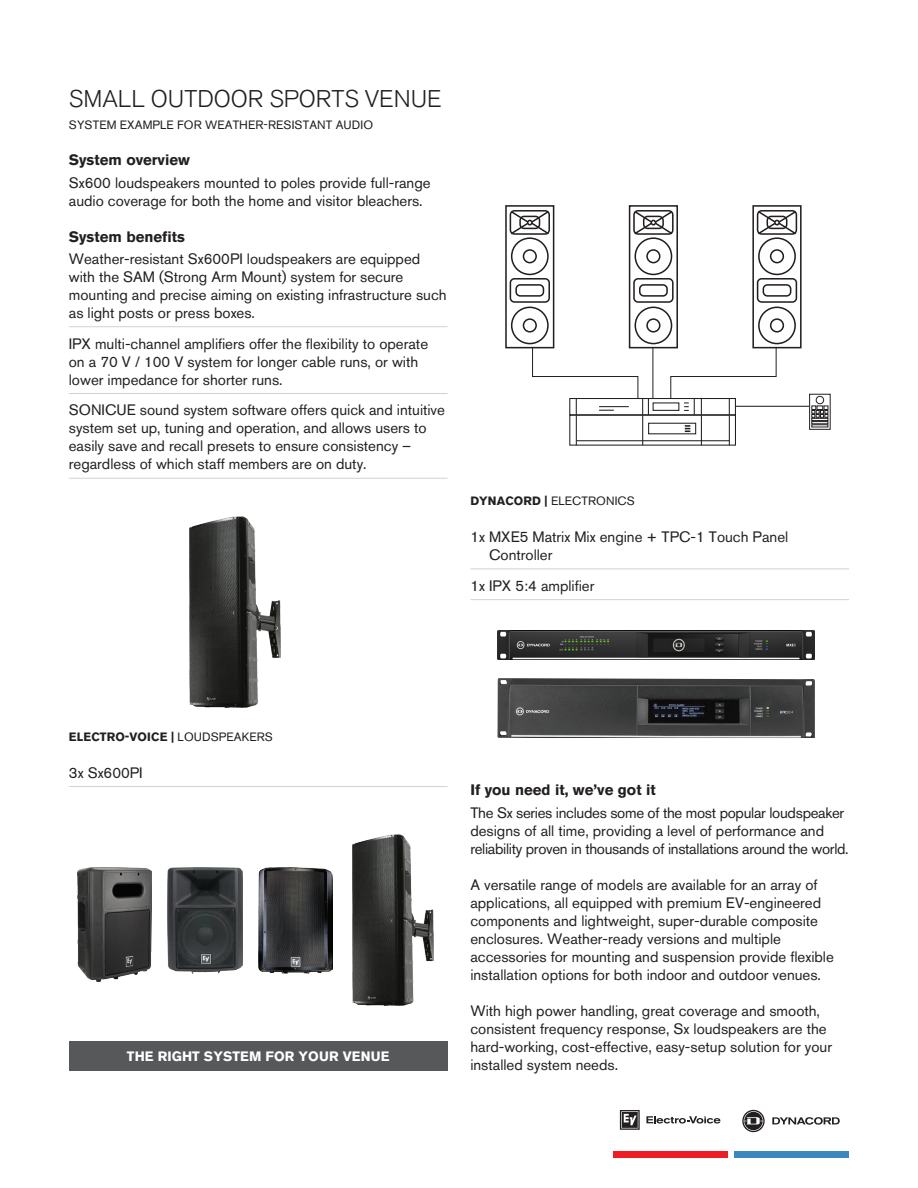
<style>
.page{position:relative;width:918px;height:1188px;background:#fff}
.page>*{position:absolute;margin:0;border:0;box-sizing:border-box;transform-origin:0 0}
.simple_paragraph{font:300 24px "Akzidenz Grotesk Pro";color:#231f20}
.feature_paragraph{font:15px/18px "Akzidenz Grotesk Pro";color:#231f20}
.simple_paragraph-2{font:15px/18px "Akzidenz Grotesk Pro";letter-spacing:-.02em;color:#231f20}
.simple_paragraph-3{font:15px/18px "Akzidenz Grotesk Pro";color:#231f20}
.t1{font:700 15px "Akzidenz Grotesk Pro";color:#231f20}
.t2{font:700 13.5px "Akzidenz Grotesk Pro";letter-spacing:.01em;color:#fff}
.simple_paragraph-4{font:12px "Akzidenz Grotesk Pro";letter-spacing:.01em;color:#231f20}
.t3{font:700 12px "Akzidenz Grotesk Pro";letter-spacing:.01em;color:#231f20}
.s1{font-weight:700}
.s2{font-weight:400}
</style>
<div class="page">
<img style="left:189px;top:517px;width:91px;height:190px">
<img style="left:353px;top:835px;width:81px;height:170px">
<img style="left:77px;top:867px;width:75px;height:115px">
<img style="left:168px;top:867px;width:74px;height:106px">
<img style="left:258px;top:867px;width:75px;height:106px">
<img style="left:497px;top:678px;width:318px;height:60px">
<img style="left:498px;top:631px;width:316px;height:28px">
<hr style="left:736px;top:406px;width:73px;height:1px;background:#231f20">
<svg style="left:811px;top:396px;width:18px;height:32px"></svg>
<div style="left:809px;top:394px;width:22px;height:36px;border:1px solid #231f20"></div>
<div style="left:812px;top:418px;width:16px;height:3px;border:1px solid #231f20"></div>
<div style="left:812px;top:421px;width:16px;height:3px;border:1px solid #231f20"></div>
<svg style="left:812px;top:425px;width:16px;height:2px"></svg>
<svg style="left:812px;top:406px;width:16px;height:12px"></svg>
<div style="left:816px;top:396px;width:8px;height:8px;background:#fff;border-radius:50%"></div>
<div style="left:816px;top:396px;width:8px;height:8px;border:1px solid #231f20;border-radius:50%"></div>
<div style="left:752px;top:205px;width:50px;height:143px;border:2px solid #231f20"></div>
<div style="left:758px;top:237px;width:38px;height:38px;border:2px solid #231f20;border-radius:50%"></div>
<div style="left:770px;top:249px;width:14px;height:14px;border:2px solid #231f20;border-radius:50%"></div>
<svg style="left:756px;top:210px;width:42px;height:25px"></svg>
<div style="left:757px;top:278px;width:40px;height:25px;border:2px solid #231f20;border-radius:4px"></div>
<div style="left:763px;top:284px;width:28px;height:13px;border:2px solid #231f20;border-radius:4px"></div>
<div style="left:758px;top:307px;width:38px;height:37px;border:2px solid #231f20;border-radius:50%"></div>
<div style="left:770px;top:318px;width:14px;height:15px;border:2px solid #231f20;border-radius:50%"></div>
<div style="left:629px;top:205px;width:49px;height:143px;border:2px solid #231f20"></div>
<div style="left:635px;top:237px;width:37px;height:38px;border:2px solid #231f20;border-radius:50%"></div>
<div style="left:646px;top:249px;width:15px;height:14px;border:2px solid #231f20;border-radius:50%"></div>
<svg style="left:633px;top:210px;width:41px;height:25px"></svg>
<div style="left:633px;top:278px;width:41px;height:25px;border:2px solid #231f20;border-radius:4px"></div>
<div style="left:639px;top:284px;width:29px;height:13px;border:2px solid #231f20;border-radius:4px"></div>
<div style="left:635px;top:307px;width:37px;height:37px;border:2px solid #231f20;border-radius:50%"></div>
<div style="left:646px;top:318px;width:15px;height:15px;border:2px solid #231f20;border-radius:50%"></div>
<div style="left:505px;top:205px;width:49px;height:143px;border:2px solid #231f20"></div>
<div style="left:511px;top:237px;width:38px;height:38px;border:2px solid #231f20;border-radius:50%"></div>
<div style="left:523px;top:249px;width:14px;height:14px;border:2px solid #231f20;border-radius:50%"></div>
<svg style="left:509px;top:210px;width:41px;height:25px"></svg>
<div style="left:510px;top:278px;width:40px;height:25px;border:2px solid #231f20;border-radius:4px"></div>
<div style="left:515px;top:284px;width:29px;height:13px;border:2px solid #231f20;border-radius:4px"></div>
<div style="left:511px;top:307px;width:38px;height:37px;border:2px solid #231f20;border-radius:50%"></div>
<div style="left:523px;top:318px;width:14px;height:15px;border:2px solid #231f20;border-radius:50%"></div>
<svg style="left:532px;top:346px;width:245px;height:100px"></svg>
<hr style="left:652px;top:347px;width:1px;height:52px;background:#231f20">
<hr style="left:69px;top:326px;width:379px;height:1px;background:#d1d2d4">
<hr style="left:69px;top:393px;width:379px;height:1px;background:#d1d2d4">
<hr style="left:69px;top:478px;width:379px;height:1px;background:#d1d2d4">
<hr style="left:69px;top:786px;width:379px;height:1px;background:#d1d2d4">
<hr style="left:470px;top:569px;width:379px;height:1px;background:#d1d2d4">
<hr style="left:470px;top:599px;width:379px;height:1px;background:#d1d2d4">
<div style="left:69px;top:1042px;width:379px;height:29px;background:#57585a"></div>
<div style="left:613px;top:1151px;width:114px;height:7px;background:#ee1d23"></div>
<svg style="left:772px;top:1117px;width:68px;height:8px"></svg>
<svg style="left:742px;top:1110px;width:23px;height:22px"></svg>
<svg style="left:646px;top:1116px;width:74px;height:8px"></svg>
<svg style="left:620px;top:1110px;width:20px;height:20px"></svg>
<div style="left:734px;top:1151px;width:115px;height:7px;background:#3a88bf"></div>
<p class="simple_paragraph" style="left:69px;top:83px;width:374px">SMALL OUTDOOR SPORTS VENUE</p>
<p class="simple_paragraph-4" style="left:69px;top:117px;width:306px">SYSTEM EXAMPLE FOR WEATHER-RESISTANT AUDIO</p>
<p class="t1" style="left:69px;top:150px;width:123px">System overview</p>
<p class="simple_paragraph-3" style="left:69px;top:173px;width:363px">Sx600 loudspeakers mounted to poles provide full-range audio coverage for both the home and visitor bleachers.</p>
<p class="t1" style="left:69px;top:227px;width:118px">System benefits</p>
<p class="feature_paragraph" style="left:69px;top:250px;width:379px">Weather-resistant Sx600PI loudspeakers are equipped with the SAM (Strong Arm Mount) system for secure mounting and precise aiming on existing infrastructure such as light posts or press boxes.</p>
<p class="feature_paragraph" style="left:69px;top:334px;width:361px">IPX multi-channel amplifiers offer the flexibility to operate on a 70 V / 100 V system for longer cable runs, or with lower impedance for shorter runs.</p>
<p class="feature_paragraph" style="left:69px;top:401px;width:378px">SONICUE sound system software offers quick and intuitive system set up, tuning and operation, and allows users to easily save and recall presets to ensure consistency – regardless of which staff members are on duty.</p>
<p class="simple_paragraph-4" style="left:470px;top:493px;width:166px"><span class="s1">DYNACORD |</span> ELECTRONICS</p>
<p class="feature_paragraph" style="left:489px;top:528px;width:301px;text-indent:-19px">1x MXE5 Matrix Mix engine + TPC-1 Touch Panel<br>Controller</p>
<p class="feature_paragraph" style="left:470px;top:576px;width:126px">1x IPX 5:4 amplifier</p>
<p class="t3" style="left:69px;top:729px;width:205px">ELECTRO-VOICE | <span class="s2">LOUDSPEAKERS</span></p>
<p class="feature_paragraph" style="left:69px;top:763px;width:75px">3x Sx600PI</p>
<p class="t2" style="left:127px;top:1048px;width:264px">THE RIGHT SYSTEM FOR YOUR VENUE</p>
<p class="t1" style="left:470px;top:780px;width:187px">If you need it, we’ve got it</p>
<p class="simple_paragraph-2" style="left:470px;top:803px;width:380px">The Sx series includes some of the most popular loudspeaker designs of all time, providing a level of performance and reliability proven in thousands of installations around the world.</p>
<p class="feature_paragraph" style="left:470px;top:875px;width:365px">A versatile range of models are available for an array of applications, all equipped with premium EV-engineered components and lightweight, super-durable composite enclosures. Weather-ready versions and multiple accessories for mounting and suspension provide flexible installation options for both indoor and outdoor venues.</p>
<p class="feature_paragraph" style="left:470px;top:1001px;width:363px">With high power handling, great coverage and smooth, consistent frequency response, Sx loudspeakers are the hard-working, cost-effective, easy-setup solution for your installed system needs.</p>
</div>
